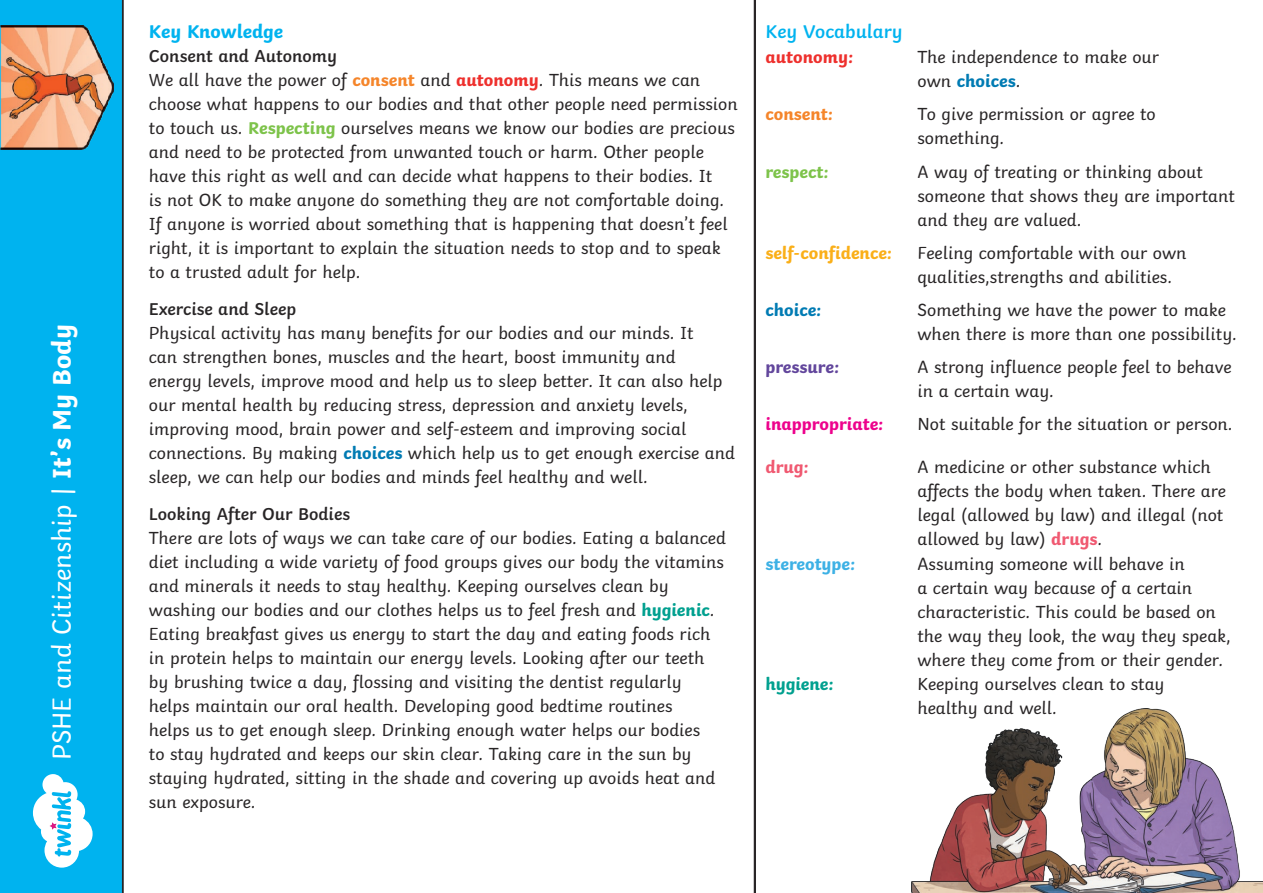
<style>
.page{position:relative;width:1263px;height:893px;background:#fff}
.page>*{position:absolute;margin:0;border:0;box-sizing:border-box;transform-origin:0 0}
.t1{font:27px "Twinkl";color:#fff}
.Heading_4{font:600 19.5px "Twinkl";color:#00b3ef}
.Heading_4-2{font:700 19.5px "Twinkl";color:#00b3ef}
.KS2_Body_Copy{font:18px/24px "Twinkl";color:#282526}
.KS2_Body_Copy-2{font:700 18px "Twinkl";color:#faaf18}
.KS2_Body_Copy-3{font:700 18px "Twinkl";color:#ed028c}
.KS2_Body_Copy-4{font:700 18px "Twinkl";color:#3db1e5}
.KS2_Body_Copy-5{font:700 18px "Twinkl";color:#ee302d}
.KS2_Body_Copy-6{font:700 18px "Twinkl";color:#62469c}
.KS2_Body_Copy-7{font:700 18px "Twinkl";color:#f5852a}
.KS2_Body_Copy-8{font:700 18px "Twinkl";color:#7dc34a}
.KS2_Body_Copy-9{font:700 18px "Twinkl";color:#00a08f}
.KS2_Body_Copy-10{font:700 18px "Twinkl";color:#007bb3}
.KS2_Body_Copy-11{font:700 18px "Twinkl";color:#f05971}
.s1{font-weight:700}
.s2{font-weight:600}
.s3{font-weight:700;color:#f5852a}
.s4{font-weight:700;color:#ee302d}
.s5{font-weight:700;color:#7dc34a}
.s6{font-weight:700;color:#007bb3}
.s7{font-weight:700;color:#00a08f}
.s8{font-weight:700;color:#f05971}
</style>
<div class="page">
<hr style="left:754px;top:0;width:2px;height:893px;background:#282526">
<img style="left:911px;top:708px;width:352px;height:185px">
<div style="left:0;top:0;width:124px;height:893px;background:#00b3ef"></div>
<img style="left:0;top:26px;width:113px;height:123px">
<svg style="left:33px;top:774px;width:60px;height:94px"></svg>
<h1 class="t1" style="left:41px;top:760px;width:437px;rotate:-90deg">PSHE and Citizenship | <span class="s1">It’s My Body</span></h1>
<p class="Heading_4-2" style="left:149px;top:16px;width:136px">Key Knowledge</p>
<p class="KS2_Body_Copy" style="left:149px;top:43px;width:590px"><span class="s2">Consent and Autonomy<br></span>We all have the power of <span class="s3">consent</span> and <span class="s4">autonomy</span>. This means we can choose what happens to our bodies and that other people need permission to touch us. <span class="s5">Respecting</span> ourselves means we know our bodies are precious and need to be protected from unwanted touch or harm. Other people have this right as well and can decide what happens to their bodies. It<br>is not OK to make anyone do something they are not comfortable doing.<br>If anyone is worried about something that is happening that doesn’t feel right, it is important to explain the situation needs to stop and to speak to a trusted adult for help.</p>
<p class="KS2_Body_Copy" style="left:149px;top:296px;width:588px"><span class="s2">Exercise and Sleep<br></span>Physical activity has many benefits for our bodies and our minds. It<br>can strengthen bones, muscles and the heart, boost immunity and<br>energy levels, improve mood and help us to sleep better. It can also help our mental health by reducing stress, depression and anxiety levels, improving mood, brain power and self-esteem and improving social connections. By making <span class="s6">choices</span> which help us to get enough exercise and sleep, we can help our bodies and minds feel healthy and well.</p>
<p class="KS2_Body_Copy" style="left:149px;top:500px;width:579px"><span class="s2">Looking After Our Bodies<br></span>There are lots of ways we can take care of our bodies. Eating a balanced diet including a wide variety of food groups gives our body the vitamins and minerals it needs to stay healthy. Keeping ourselves clean by washing our bodies and our clothes helps us to feel fresh and <span class="s7">hygienic</span>.<br>Eating breakfast gives us energy to start the day and eating foods rich in protein helps to maintain our energy levels. Looking after our teeth by brushing twice a day, flossing and visiting the dentist regularly helps maintain our oral health. Developing good bedtime routines<br>helps us to get enough sleep. Drinking enough water helps our bodies<br>to stay hydrated and keeps our skin clear. Taking care in the sun by staying hydrated, sitting in the shade and covering up avoids heat and sun exposure.</p>
<p class="Heading_4" style="left:765px;top:16px;width:139px">Key Vocabulary</p>
<p class="KS2_Body_Copy-5" style="left:765px;top:42px;width:89px">autonomy:</p>
<p class="KS2_Body_Copy" style="left:917px;top:44px;width:243px">The independence to make our own <span class="s6">choices</span>.</p>
<p class="KS2_Body_Copy-7" style="left:765px;top:99px;width:69px">consent:</p>
<p class="KS2_Body_Copy" style="left:917px;top:101px;width:240px">To give permission or agree to something.</p>
<p class="KS2_Body_Copy-8" style="left:765px;top:157px;width:65px">respect:</p>
<p class="KS2_Body_Copy" style="left:917px;top:158px;width:319px">A way of treating or thinking about someone that shows they are important and they are valued.</p>
<p class="KS2_Body_Copy-2" style="left:765px;top:238px;width:128px">self-confidence:</p>
<p class="KS2_Body_Copy" style="left:917px;top:239px;width:271px">Feeling comfortable with our own qualities,strengths and abilities.</p>
<p class="KS2_Body_Copy-10" style="left:765px;top:295px;width:57px">choice:</p>
<p class="KS2_Body_Copy" style="left:917px;top:296px;width:321px">Something we have the power to make when there is more than one possibility.</p>
<p class="KS2_Body_Copy-6" style="left:765px;top:352px;width:75px">pressure:</p>
<p class="KS2_Body_Copy" style="left:917px;top:354px;width:316px">A strong influence people feel to behave in a certain way.</p>
<p class="KS2_Body_Copy-3" style="left:765px;top:410px;width:119px">inappropriate:</p>
<p class="KS2_Body_Copy" style="left:917px;top:411px;width:317px">Not suitable for the situation or person.</p>
<p class="KS2_Body_Copy-11" style="left:765px;top:452px;width:45px">drug:</p>
<p class="KS2_Body_Copy" style="left:917px;top:453px;width:310px">A medicine or other substance which affects the body when taken. There are legal (allowed by law) and illegal (not allowed by law) <span class="s8">drugs</span>.</p>
<p class="KS2_Body_Copy-4" style="left:765px;top:549px;width:91px">stereotype:</p>
<p class="KS2_Body_Copy" style="left:917px;top:550px;width:315px">Assuming someone will behave in<br>a certain way because of a certain characteristic. This could be based on the way they look, the way they speak, where they come from or their gender.</p>
<p class="KS2_Body_Copy-9" style="left:765px;top:669px;width:70px">hygiene:</p>
<p class="KS2_Body_Copy" style="left:917px;top:671px;width:249px">Keeping ourselves clean to stay healthy and well.</p>
</div>
